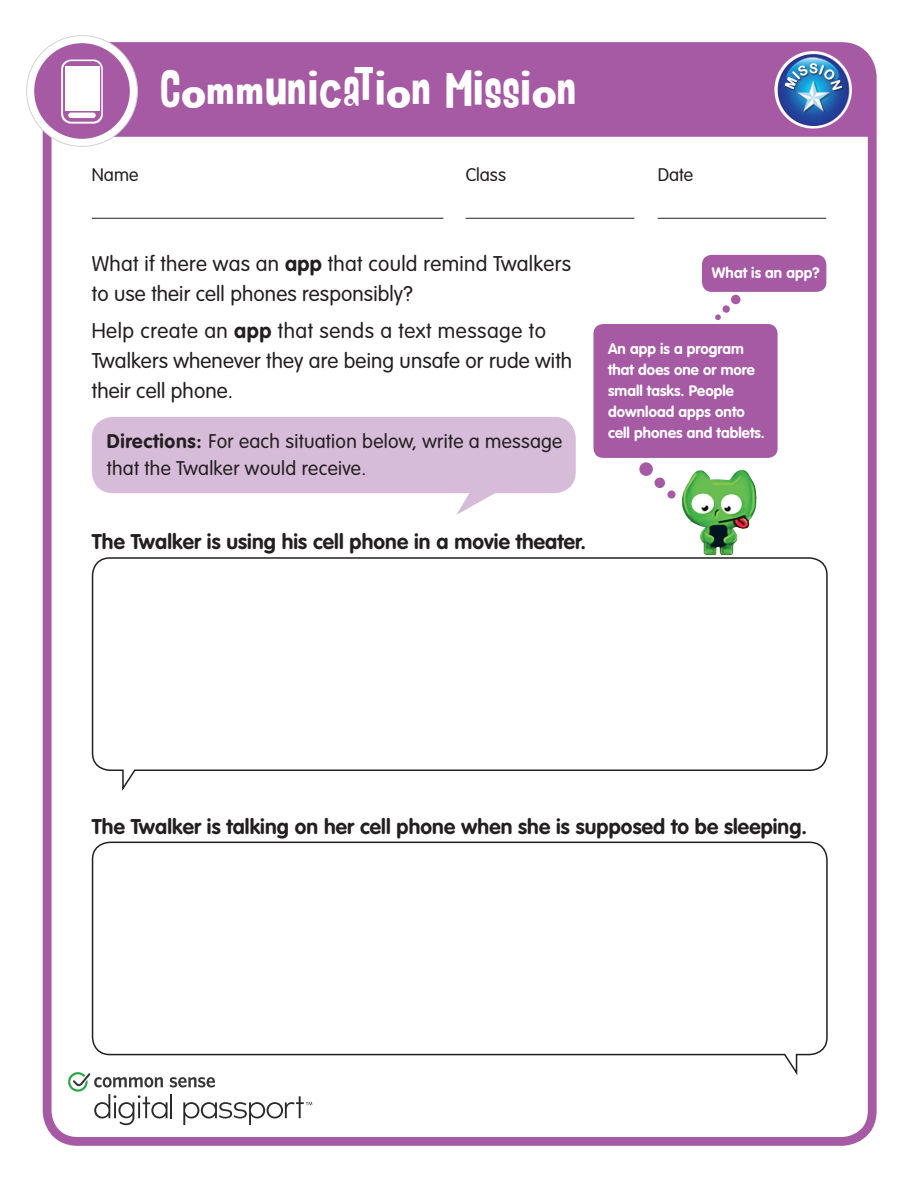
<style>
.page{position:relative;width:918px;height:1188px;background:#fff}
.page>*{position:absolute;margin:0;border:0;box-sizing:border-box;transform-origin:0 0}
.t1{font:42px "AHDN";letter-spacing:.025em;color:#fff}
.Text{font:300 21px/30px "VAG Rounded Std";letter-spacing:.005em;color:#231f20}
.Text-2{font:700 21px "VAG Rounded Std";letter-spacing:.005em;color:#231f20}
.Text-3{font:300 19.5px/27px "VAG Rounded Std";letter-spacing:.015em;color:#231f20}
.t2{font:300 18px "VAG Rounded Std";letter-spacing:.005em;color:#231f20}
.Text-4{font:700 15px/21px "VAG Rounded Std";letter-spacing:.005em;color:#fff}
.s1{font-weight:700}
</style>
<div class="page">
<div style="left:113px;top:52px;width:754px;height:85px;background:#a65aa4"></div>
<div style="left:43px;top:42px;width:834px;height:1104px;border:9px solid #a65aa4;border-radius:31px"></div>
<div style="left:27px;top:36px;width:110px;height:110px;background:#fff;border-radius:50%"></div>
<div style="left:34px;top:43px;width:96px;height:96px;background:#a65aa4;border-radius:50%"></div>
<svg style="left:61px;top:60px;width:42px;height:64px"></svg>
<svg style="left:63px;top:61px;width:38px;height:61px"></svg>
<div style="left:65px;top:66px;width:34px;height:45px;background:#fff"></div>
<div style="left:68px;top:113px;width:28px;height:5px;background:#fff;border-radius:3px"></div>
<img style="left:773px;top:50px;width:79px;height:79px">
<svg style="left:68px;top:1072px;width:244px;height:53px"></svg>
<div style="left:702px;top:255px;width:124px;height:37px;background:#a65aa4;border-radius:10px"></div>
<div style="left:593px;top:324px;width:185px;height:134px;background:#a65aa4;border-radius:10px"></div>
<svg style="left:91px;top:557px;width:737px;height:234px"></svg>
<svg style="left:91px;top:841px;width:737px;height:237px"></svg>
<hr style="left:92px;top:218px;width:351px;height:1px;background:#231f20">
<hr style="left:466px;top:218px;width:168px;height:1px;background:#231f20">
<hr style="left:658px;top:218px;width:168px;height:1px;background:#231f20">
<div style="left:92px;top:417px;width:484px;height:76px;background:#d7bcda;border-radius:21px"></div>
<svg style="left:456px;top:493px;width:67px;height:22px"></svg>
<div style="left:655px;top:478px;width:10px;height:10px;background:#a65aa4;border-radius:50%"></div>
<div style="left:639px;top:462px;width:14px;height:14px;background:#a65aa4;border-radius:50%"></div>
<div style="left:667px;top:490px;width:9px;height:9px;background:#a65aa4;border-radius:50%"></div>
<div style="left:723px;top:305px;width:7px;height:8px;background:#a65aa4;border-radius:50%"></div>
<div style="left:731px;top:295px;width:9px;height:9px;background:#a65aa4;border-radius:50%"></div>
<svg style="left:715px;top:314px;width:6px;height:6px"></svg>
<img style="left:682px;top:469px;width:75px;height:87px">
<h1 class="t1" style="left:160px;top:67px;width:421px">Communication Mission:</h1>
<p class="t2" style="left:92px;top:165px;width:48px">Name</p>
<p class="t2" style="left:466px;top:165px;width:42px">Class</p>
<p class="t2" style="left:658px;top:165px;width:37px">Date</p>
<p class="Text" style="left:92px;top:249px;width:481px">What if there was an <span class="s1">app</span> that could remind Twalkers to use their cell phones responsibly?</p>
<p class="Text" style="left:92px;top:316px;width:482px">Help create an <span class="s1">app</span> that sends a text message to<br>Twalkers whenever they are being unsafe or rude with their cell phone.</p>
<p class="Text-3" style="left:107px;top:428px;width:457px"><span class="s1">Directions:</span> For each situation below, write a message that the Twalker would receive.</p>
<p class="Text-4" style="left:712px;top:262px;width:109px">What is an app?</p>
<p class="Text-4" style="left:608px;top:339px;width:158px">An app is a program that does one or more small tasks. People download apps onto cell phones and tablets.</p>
<p class="Text-2" style="left:92px;top:529px;width:496px">The Twalker is using his cell phone in a movie theater.</p>
<p class="Text-2" style="left:92px;top:814px;width:717px">The Twalker is talking on her cell phone when she is supposed to be sleeping.</p>
</div>
